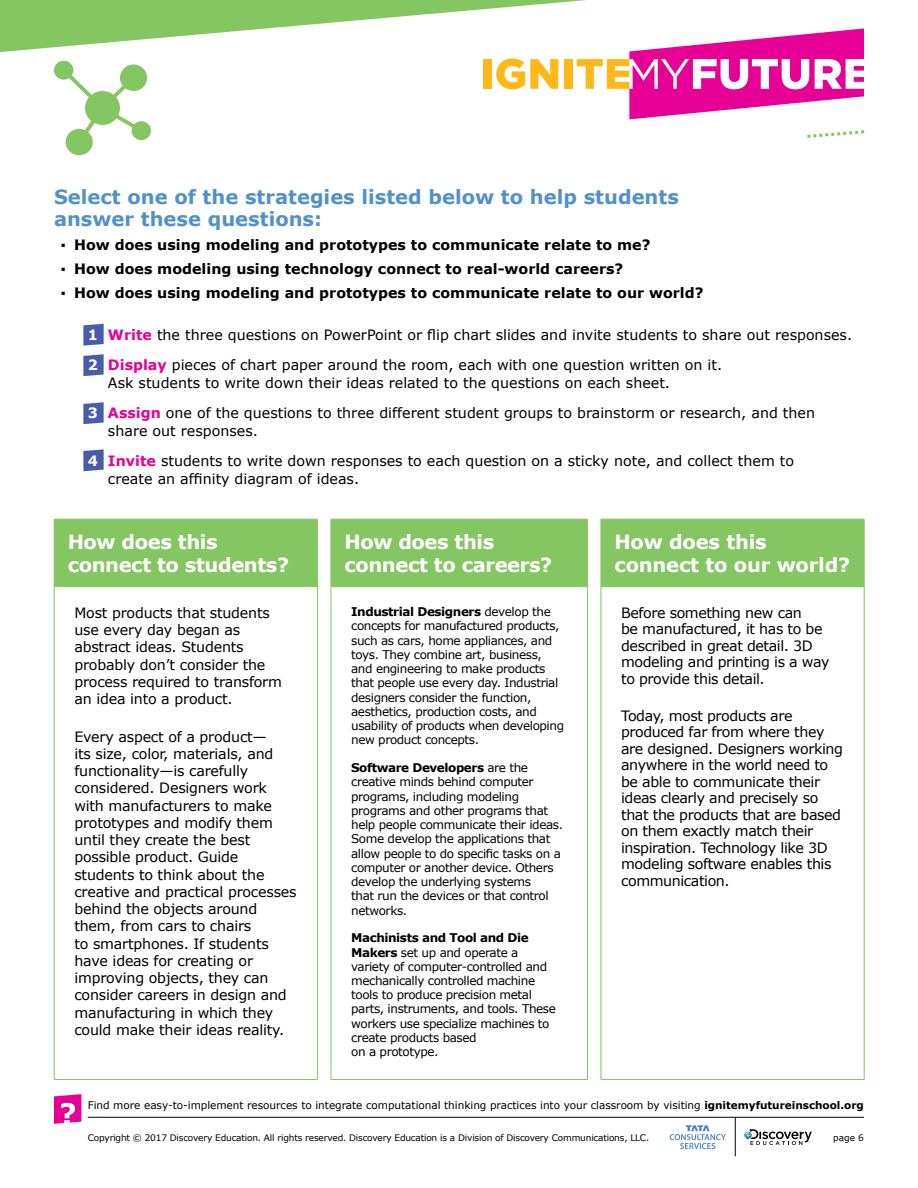
<style>
.page{position:relative;width:918px;height:1188px;background:#fff}
.page>*{position:absolute;margin:0;border:0;box-sizing:border-box;transform-origin:0 0}
.t1{font:700 19.5px/22.5px "Verdana";letter-spacing:-.02em;color:#fff}
.t2{font:700 19.5px/22.5px "Verdana";color:#5091cd}
.t3{font:14.25px/17.2px "Verdana";letter-spacing:-.015em;color:#000}
.t4{font:700 14.25px "Verdana";color:#000}
.t5{font:12px/14.2px "Verdana";letter-spacing:-.035em;color:#000}
.t6{font:10.5px "Verdana";letter-spacing:-.005em;color:#000}
.t7{font:9px "Verdana";letter-spacing:-.02em;color:#000}
.s1{font-weight:400}
.s2{font-weight:700;color:#fff}
.s3{font-weight:700;color:#e70095}
.s4{font-weight:700}
</style>
<div class="page">
<svg style="left:670px;top:1125px;width:56px;height:24px"></svg>
<svg style="left:744px;top:1129px;width:68px;height:16px"></svg>
<hr style="left:735px;top:1118px;width:1px;height:38px;background:#000">
<hr style="left:88px;top:1117px;width:776px;height:1px;background:#000">
<svg style="left:54px;top:1094px;width:27px;height:30px"></svg>
<svg style="left:83px;top:324px;width:21px;height:22px"></svg>
<svg style="left:83px;top:354px;width:21px;height:22px"></svg>
<svg style="left:83px;top:449px;width:21px;height:22px"></svg>
<svg style="left:83px;top:402px;width:21px;height:22px"></svg>
<div style="left:55px;top:520px;width:809px;height:66px;background:#84c661"></div>
<svg style="left:318px;top:519px;width:283px;height:560px"></svg>
<hr style="left:601px;top:519px;width:263px;height:1px;background:#84c661">
<hr style="left:601px;top:519px;width:1px;height:67px;background:#84c661">
<hr style="left:864px;top:519px;width:1px;height:67px;background:#84c661">
<hr style="left:601px;top:586px;width:263px;height:1px;background:#84c661">
<hr style="left:601px;top:587px;width:1px;height:492px;background:#84c661">
<hr style="left:864px;top:587px;width:1px;height:492px;background:#84c661">
<hr style="left:601px;top:1079px;width:263px;height:1px;background:#84c661">
<hr style="left:331px;top:519px;width:257px;height:1px;background:#84c661">
<hr style="left:331px;top:519px;width:1px;height:67px;background:#84c661">
<hr style="left:587px;top:519px;width:1px;height:67px;background:#84c661">
<hr style="left:331px;top:586px;width:257px;height:1px;background:#84c661">
<hr style="left:331px;top:587px;width:1px;height:492px;background:#84c661">
<hr style="left:587px;top:587px;width:1px;height:492px;background:#84c661">
<hr style="left:331px;top:1079px;width:257px;height:1px;background:#84c661">
<hr style="left:54px;top:519px;width:264px;height:1px;background:#84c661">
<hr style="left:54px;top:519px;width:1px;height:67px;background:#84c661">
<hr style="left:317px;top:519px;width:1px;height:67px;background:#84c661">
<hr style="left:54px;top:586px;width:264px;height:1px;background:#84c661">
<hr style="left:54px;top:587px;width:1px;height:492px;background:#84c661">
<hr style="left:317px;top:587px;width:1px;height:492px;background:#84c661">
<hr style="left:54px;top:1079px;width:264px;height:1px;background:#84c661">
<svg style="left:0;top:0;width:865px;height:155px"></svg>
<h1 class="t2" style="left:54px;top:186px;width:626px">Select one of the strategies listed below to help students answer these questions:</h1>
<p class="t4" style="left:61px;top:236px;width:591px"><span class="s1">▪</span> How does using modeling and prototypes to communicate relate to me?</p>
<p class="t4" style="left:61px;top:260px;width:564px"><span class="s1">▪</span> How does modeling using technology connect to real-world careers?</p>
<p class="t4" style="left:61px;top:284px;width:644px"><span class="s1">▪</span> How does using modeling and prototypes to communicate relate to our world?</p>
<p class="t3" style="left:88px;top:319px;width:766px;line-height:30.8px"><span class="s2">1</span> <span class="s3">Write</span> the three questions on PowerPoint or flip chart slides and invite students to share out responses.<br><span class="s2">2</span> <span class="s3">Display</span> pieces of chart paper around the room, each with one question written on it.</p>
<p class="t3" style="left:88px;top:367px;width:729px;line-height:30.8px;text-indent:20px">Ask students to write down their ideas related to the questions on each sheet.<br><span class="s2">3</span> <span class="s3">Assign</span> one of the questions to three different student groups to brainstorm or research, and then</p>
<p class="t3" style="left:88px;top:415px;width:708px;line-height:30.8px;text-indent:20px">share out responses.<br><span class="s2">4</span> <span class="s3">Invite</span> students to write down responses to each question on a sticky note, and collect them to</p>
<p class="t3" style="left:108px;top:470px;width:253px">create an affinity diagram of ideas.</p>
<h1 class="t1" style="left:68px;top:531px;width:223px">How does this connect to students?</h1>
<h1 class="t1" style="left:344px;top:531px;width:209px">How does this connect to careers?</h1>
<h1 class="t1" style="left:614px;top:531px;width:237px">How does this connect to our world?</h1>
<p class="t3" style="left:74px;top:604px;width:209px">Most products that students use every day began as abstract ideas. Students probably don’t consider the process required to transform an idea into a product.</p>
<p class="t3" style="left:74px;top:728px;width:224px">Every aspect of a product—<br>its size, color, materials, and functionality—is carefully considered. Designers work with manufacturers to make prototypes and modify them until they create the best possible product. Guide students to think about the creative and practical processes behind the objects around them, from cars to chairs<br>to smartphones. If students have ideas for creating or improving objects, they can consider careers in design and manufacturing in which they could make their ideas reality.</p>
<p class="t3" style="left:621px;top:605px;width:210px;line-height:16.5px">Before something new can<br>be manufactured, it has to be described in great detail. 3D modeling and printing is a way to provide this detail.</p>
<p class="t3" style="left:621px;top:707px;width:223px;line-height:16.5px">Today, most products are produced far from where they are designed. Designers working anywhere in the world need to be able to communicate their ideas clearly and precisely so that the products that are based on them exactly match their inspiration. Technology like 3D modeling software enables this communication.</p>
<p class="t5" style="left:351px;top:605px;width:214px"><span class="s4">Industrial Designers</span> develop the concepts for manufactured products, such as cars, home appliances, and toys. They combine art, business, and engineering to make products that people use every day. Industrial designers consider the function, aesthetics, production costs, and usability of products when developing new product concepts.</p>
<p class="t5" style="left:351px;top:761px;width:213px"><span class="s4">Software Developers</span> are the creative minds behind computer programs, including modeling programs and other programs that help people communicate their ideas.<br>Some develop the applications that allow people to do specific tasks on a computer or another device. Others develop the underlying systems<br>that run the devices or that control networks.</p>
<p class="t5" style="left:351px;top:931px;width:206px"><span class="s4">Machinists and Tool and Die<br>Makers</span> set up and operate a variety of computer-controlled and mechanically controlled machine tools to produce precision metal parts, instruments, and tools. These workers use specialize machines to create products based<br>on a prototype.</p>
<p class="t6" style="left:88px;top:1099px;width:778px">Find more easy-to-implement resources to integrate computational thinking practices into your classroom by visiting <span class="s4">ignitemyfutureinschool.org</span></p>
<p class="t7" style="left:88px;top:1132px;width:563px">Copyright © 2017 Discovery Education. All rights reserved. Discovery Education is a Division of Discovery Communications, LLC.</p>
<p class="t7" style="left:833px;top:1132px;width:32px">page 6</p>
</div>
